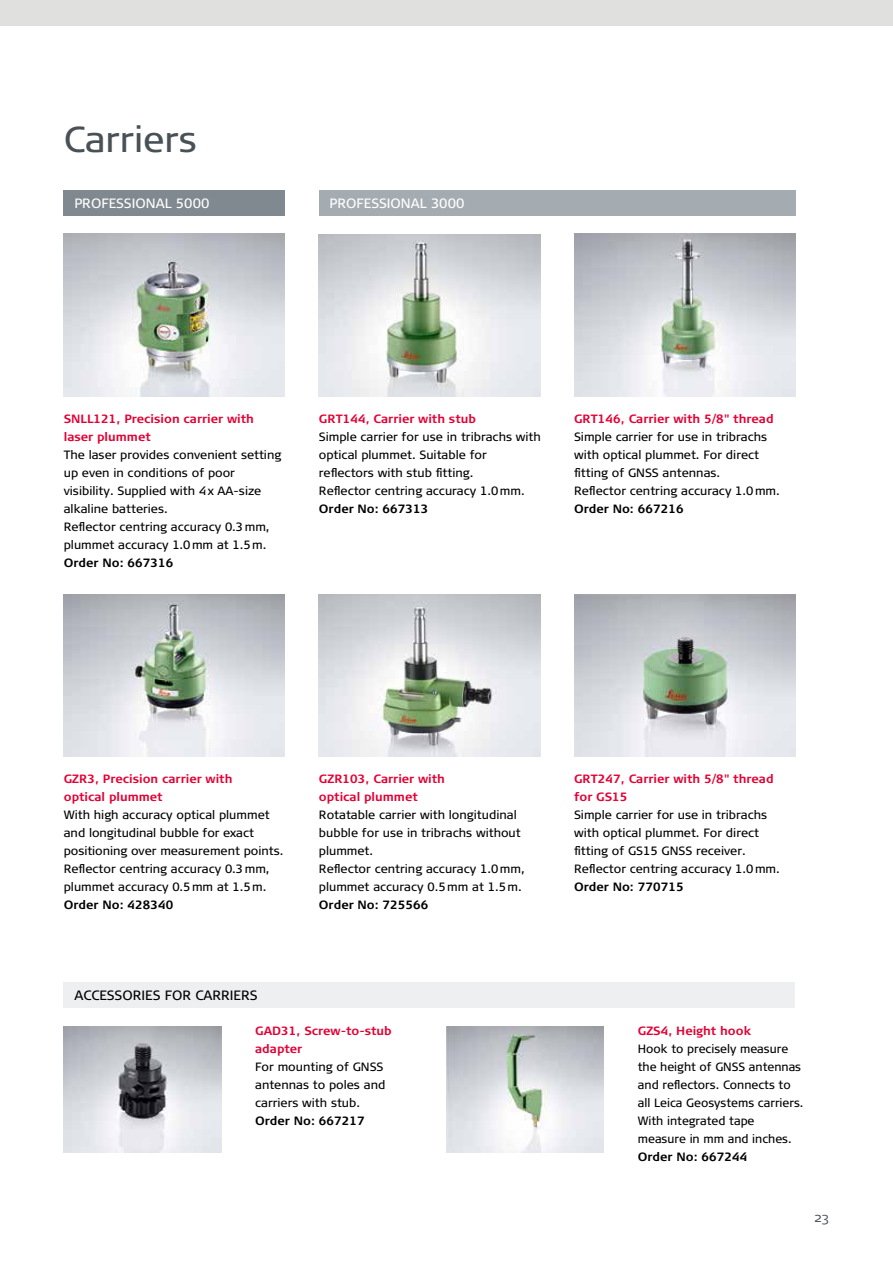
<style>
.page{position:relative;width:893px;height:1263px;background:#fff}
.page>*{position:absolute;margin:0;border:0;box-sizing:border-box;transform-origin:0 0}
.t1{font:36px "Signa Pro";color:#485156}
.t2{font:13.5px "Signa Pro";color:#fff}
.t3{font:13.5px "Signa Pro";color:#000}
.t4{font:300 13.5px "Signa Pro";color:#485156}
.t5{font:12px/18px "Signa Pro";color:#000}
.t6{font:700 12px/18px "Signa Pro";color:#e40134}
.t7{font:700 12px "Signa Pro";color:#000}
</style>
<div class="page">
<div style="left:0;top:0;width:893px;height:26px;background:#e0e0df"></div>
<img style="left:64px;top:234px;width:221px;height:162px">
<img style="left:574px;top:234px;width:221px;height:162px">
<img style="left:64px;top:1026px;width:157px;height:126px">
<img style="left:64px;top:594px;width:221px;height:162px">
<img style="left:319px;top:234px;width:221px;height:162px">
<img style="left:446px;top:1026px;width:158px;height:126px">
<img style="left:574px;top:594px;width:221px;height:162px">
<img style="left:319px;top:594px;width:221px;height:162px">
<div style="left:64px;top:190px;width:221px;height:26px;background:#80898f"></div>
<div style="left:319px;top:190px;width:476px;height:26px;background:#a4acb1"></div>
<div style="left:64px;top:982px;width:731px;height:26px;background:#edeff0"></div>
<h1 class="t1" style="left:64px;top:114px;width:135px">Carriers</h1>
<p class="t2" style="left:74px;top:194px;width:137px">PROFESSIONAL 5000</p>
<p class="t2" style="left:330px;top:194px;width:137px">PROFESSIONAL 3000</p>
<p class="t6" style="left:64px;top:409px;width:192px">SNLL121, Precision carrier with laser plummet</p>
<p class="t5" style="left:64px;top:445px;width:219px">The laser provides convenient setting up even in conditions of poor visibility. Supplied with 4x AA-size alkaline batteries.<br>Reflector centring accuracy 0.3mm, plummet accuracy 1.0mm at 1.5m.</p>
<p class="t7" style="left:64px;top:554px;width:111px">Order No: 667316</p>
<p class="t6" style="left:319px;top:409px;width:159px">GRT144, Carrier with stub</p>
<p class="t5" style="left:319px;top:427px;width:223px">Simple carrier for use in tribrachs with optical plummet. Suitable for reflectors with stub fitting.<br>Reflector centring accuracy 1.0mm.</p>
<p class="t7" style="left:319px;top:500px;width:111px">Order No: 667313</p>
<p class="t6" style="left:574px;top:409px;width:201px">GRT146, Carrier with 5/8" thread</p>
<p class="t5" style="left:574px;top:427px;width:207px">Simple carrier for use in tribrachs with optical plummet. For direct fitting of GNSS antennas.<br>Reflector centring accuracy 1.0mm.</p>
<p class="t7" style="left:574px;top:500px;width:111px">Order No: 667216</p>
<p class="t6" style="left:64px;top:769px;width:170px">GZR3, Precision carrier with optical plummet</p>
<p class="t5" style="left:64px;top:805px;width:221px">With high accuracy optical plummet and longitudinal bubble for exact positioning over measurement points.<br>Reflector centring accuracy 0.3mm, plummet accuracy 0.5mm at 1.5m.</p>
<p class="t7" style="left:64px;top:896px;width:111px">Order No: 428340</p>
<p class="t3" style="left:74px;top:986px;width:185px">ACCESSORIES FOR CARRIERS</p>
<p class="t6" style="left:319px;top:769px;width:128px">GZR103, Carrier with optical plummet</p>
<p class="t5" style="left:319px;top:805px;width:207px">Rotatable carrier with longitudinal bubble for use in tribrachs without plummet.<br>Reflector centring accuracy 1.0mm, plummet accuracy 0.5mm at 1.5m.</p>
<p class="t7" style="left:319px;top:896px;width:111px">Order No: 725566</p>
<p class="t6" style="left:255px;top:1021px;width:138px">GAD31, Screw-to-stub adapter</p>
<p class="t5" style="left:255px;top:1057px;width:132px">For mounting of GNSS antennas to poles and carriers with stub.</p>
<p class="t7" style="left:255px;top:1112px;width:111px">Order No: 667217</p>
<p class="t6" style="left:574px;top:769px;width:201px">GRT247, Carrier with 5/8" thread for GS15</p>
<p class="t5" style="left:574px;top:805px;width:207px">Simple carrier for use in tribrachs with optical plummet. For direct fitting of GS15 GNSS receiver.<br>Reflector centring accuracy 1.0mm.</p>
<p class="t7" style="left:574px;top:878px;width:111px">Order No: 770715</p>
<p class="t6" style="left:638px;top:1021px;width:115px">GZS4, Height hook</p>
<p class="t5" style="left:638px;top:1039px;width:167px">Hook to precisely measure the height of GNSS antennas and reflectors. Connects to all Leica Geosystems carriers.<br>With integrated tape measure in mm and inches.</p>
<p class="t7" style="left:638px;top:1148px;width:111px">Order No: 667244</p>
<p class="t4" style="left:815px;top:1207px;width:16px">23</p>
</div>
